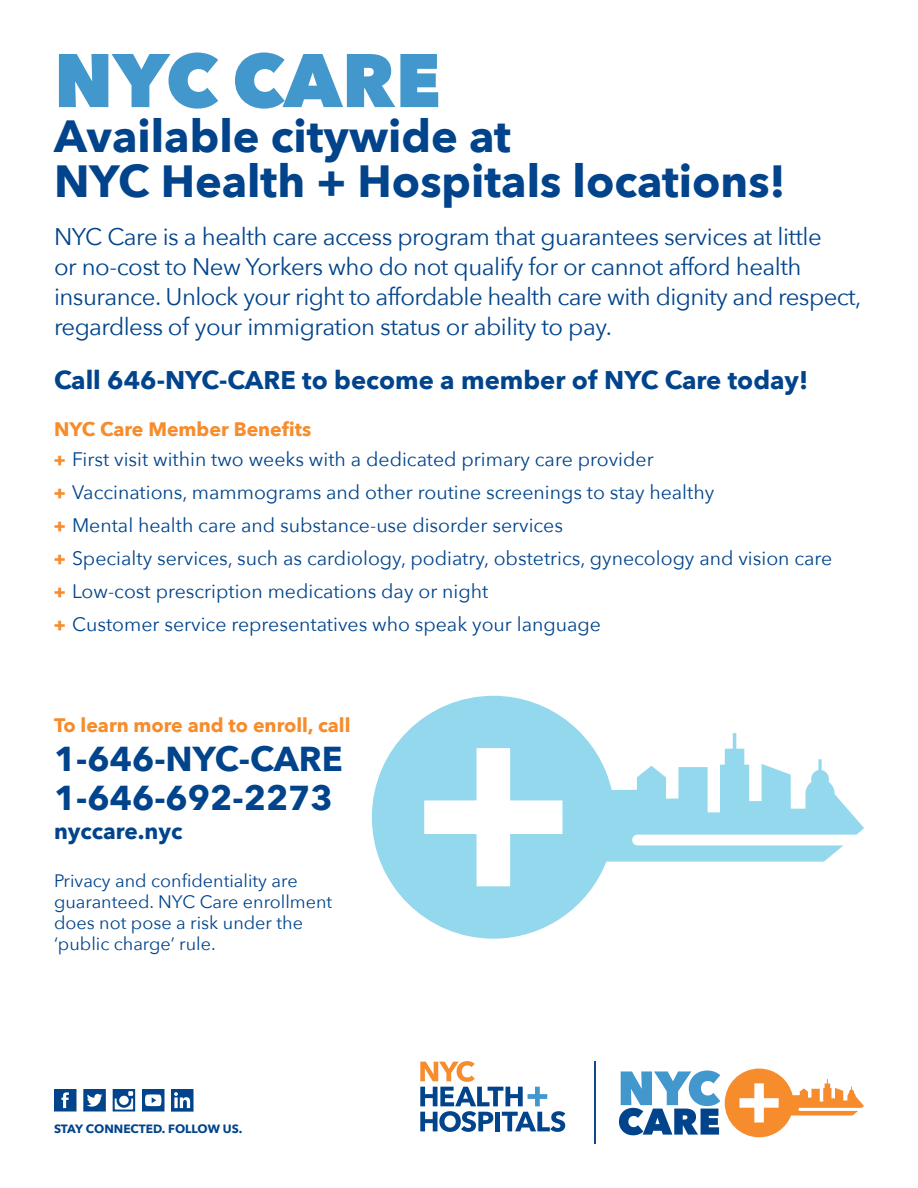
<style>
.page{position:relative;width:918px;height:1188px;background:#fff}
.page>*{position:absolute;margin:0;border:0;box-sizing:border-box;transform-origin:0 0}
.t1{font:800 75px "Avenir Next";color:#4298cd}
.t2{font:700 45px/45px "Avenir Next";color:#01448c}
.t3{font:700 34.5px/39px "Avenir Next";color:#01448c}
.t4{font:700 25.5px "Avenir Next";color:#01448c}
.t5{font:24px/30px "Avenir Next";letter-spacing:-.02em;color:#01448c}
.t6{font:700 22.5px "Avenir Next";color:#01448c}
.t7{font:19.5px/33px "Avenir Next";color:#01448c}
.t8{font:700 19.5px "Avenir Next";color:#f68c2c}
.t9{font:18px/21px "Avenir Next";color:#01448c}
.t10{font:700 12px "Avenir Next";color:#01448c}
.s1{font-weight:700;color:#f68c2c}
.s2{font-weight:800;font-size:18px;color:#f68c2c}
</style>
<div class="page">
<svg style="left:372px;top:696px;width:492px;height:243px"></svg>
<svg style="left:420px;top:1061px;width:145px;height:71px"></svg>
<hr style="left:594px;top:1062px;width:2px;height:82px;background:#13488a">
<svg style="left:619px;top:1069px;width:245px;height:68px"></svg>
<svg style="left:54px;top:1089px;width:22px;height:23px"></svg>
<svg style="left:113px;top:1089px;width:22px;height:22px"></svg>
<svg style="left:83px;top:1089px;width:23px;height:23px"></svg>
<svg style="left:142px;top:1089px;width:22px;height:23px"></svg>
<svg style="left:171px;top:1089px;width:22px;height:23px"></svg>
<h1 class="t1" style="left:54px;top:34px;width:388px">NYC CARE</h1>
<h2 class="t2" style="left:54px;top:113px;width:733px">Available citywide at<br>NYC Health + Hospitals locations!</h2>
<p class="t5" style="left:54px;top:221px;width:809px">NYC Care is a health care access program that guarantees services at little<br>or no-cost to New Yorkers who do not qualify for or cannot afford health insurance. Unlock your right to affordable health care with dignity and respect, regardless of your immigration status or ability to pay.</p>
<h3 class="t4" style="left:54px;top:358px;width:756px">Call 646-NYC-CARE to become a member of NYC Care today!</h3>
<p class="t7" style="left:54px;top:413px;width:601px;line-height:30px"><span class="s1">NYC Care Member Benefits<br></span><span class="s2">+</span> First visit within two weeks with a dedicated primary care provider</p>
<p class="t7" style="left:54px;top:474px;width:780px"><span class="s2">+</span> Vaccinations, mammograms and other routine screenings to stay healthy<br><span class="s2">+</span> Mental health care and substance-use disorder services<br><span class="s2">+</span> Specialty services, such as cardiology, podiatry, obstetrics, gynecology and vision care <span class="s2">+</span> Low-cost prescription medications day or night<br><span class="s2">+</span> Customer service representatives who speak your language</p>
<p class="t8" style="left:54px;top:709px;width:298px">To learn more and to enroll, call</p>
<h3 class="t3" style="left:54px;top:739px;width:290px">1-646-NYC-CARE<br>1-646-692-2273</h3>
<p class="t6" style="left:54px;top:812px;width:130px">nyccare.nyc</p>
<p class="t9" style="left:54px;top:869px;width:280px">Privacy and confidentiality are guaranteed. NYC Care enrollment does not pose a risk under the ‘public charge’ rule.</p>
<p class="t10" style="left:54px;top:1118px;width:190px">STAY CONNECTED. FOLLOW US.</p>
</div>
